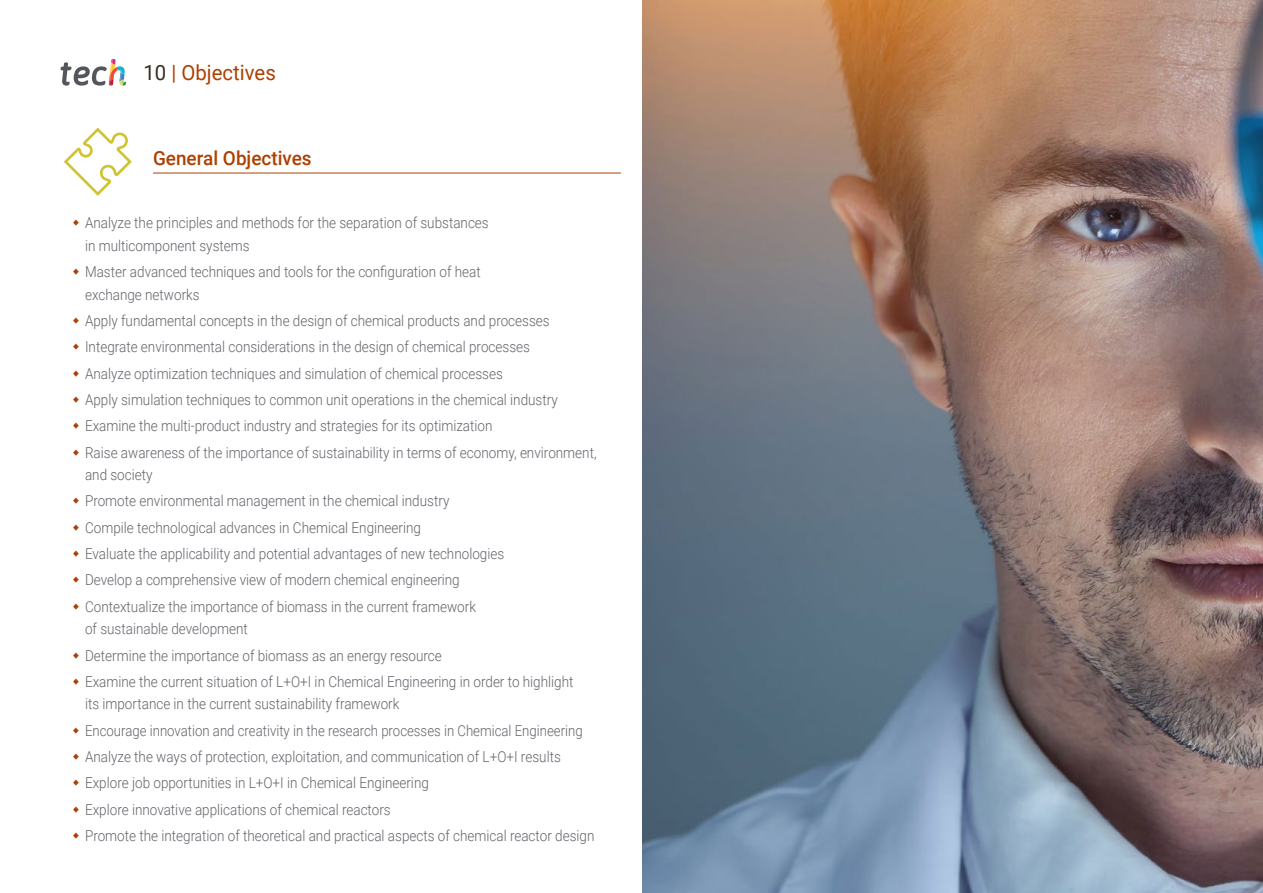
<style>
.page{position:relative;width:1263px;height:893px;background:#fff}
.page>*{position:absolute;margin:0;border:0;box-sizing:border-box;transform-origin:0 0}
.t1{font:21px "Roboto";color:#ae4000}
.t2{font:500 19.5px "Roboto";color:#ae4000}
.t3{font:300 15px/26.4px "Roboto";color:#61646a;scale:.9 1}
.s1{color:#312e20}
</style>
<div class="page">
<hr style="left:153px;top:173px;width:468px;height:1px;background:#ae4000">
<svg style="left:64px;top:128px;width:68px;height:68px"></svg>
<svg style="left:61px;top:59px;width:65px;height:27px"></svg>
<img style="left:642px;top:0;width:621px;height:893px">
<h1 class="t1" style="left:144px;top:57px;width:134px"><span class="s1">10</span> | Objectives</h1>
<h2 class="t2" style="left:153px;top:144px;width:160px">General Objectives</h2>
<p class="t3" style="left:85px;top:211px;width:450px;line-height:22.5px">Analyze the principles and methods for the separation of substances in multicomponent systems</p>
<p class="t3" style="left:85px;top:260px;width:441px;line-height:22.5px">Master advanced techniques and tools for the configuration of heat exchange networks</p>
<p class="t3" style="left:85px;top:307px;width:570px">Apply fundamental concepts in the design of chemical products and processes Integrate environmental considerations in the design of chemical processes<br>Analyze optimization techniques and simulation of chemical processes<br>Apply simulation techniques to common unit operations in the chemical industry Examine the multi-product industry and strategies for its optimization<br>Raise awareness of the importance of sustainability in terms of economy, environment,</p>
<p class="t3" style="left:85px;top:461px;width:467px">and society<br>Promote environmental management in the chemical industry<br>Compile technological advances in Chemical Engineering<br>Evaluate the applicability and potential advantages of new technologies Develop a comprehensive view of modern chemical engineering Contextualize the importance of biomass in the current framework</p>
<p class="t3" style="left:85px;top:615px;width:544px">of sustainable development<br>Determine the importance of biomass as an energy resource<br>Examine the current situation of L+O+I in Chemical Engineering in order to highlight</p>
<p class="t3" style="left:85px;top:690px;width:567px">its importance in the current sustainability framework<br>Encourage innovation and creativity in the research processes in Chemical Engineering Analyze the ways of protection, exploitation, and communication of L+O+I results Explore job opportunities in L+O+I in Chemical Engineering<br>Explore innovative applications of chemical reactors<br>Promote the integration of theoretical and practical aspects of chemical reactor design</p>
</div>
